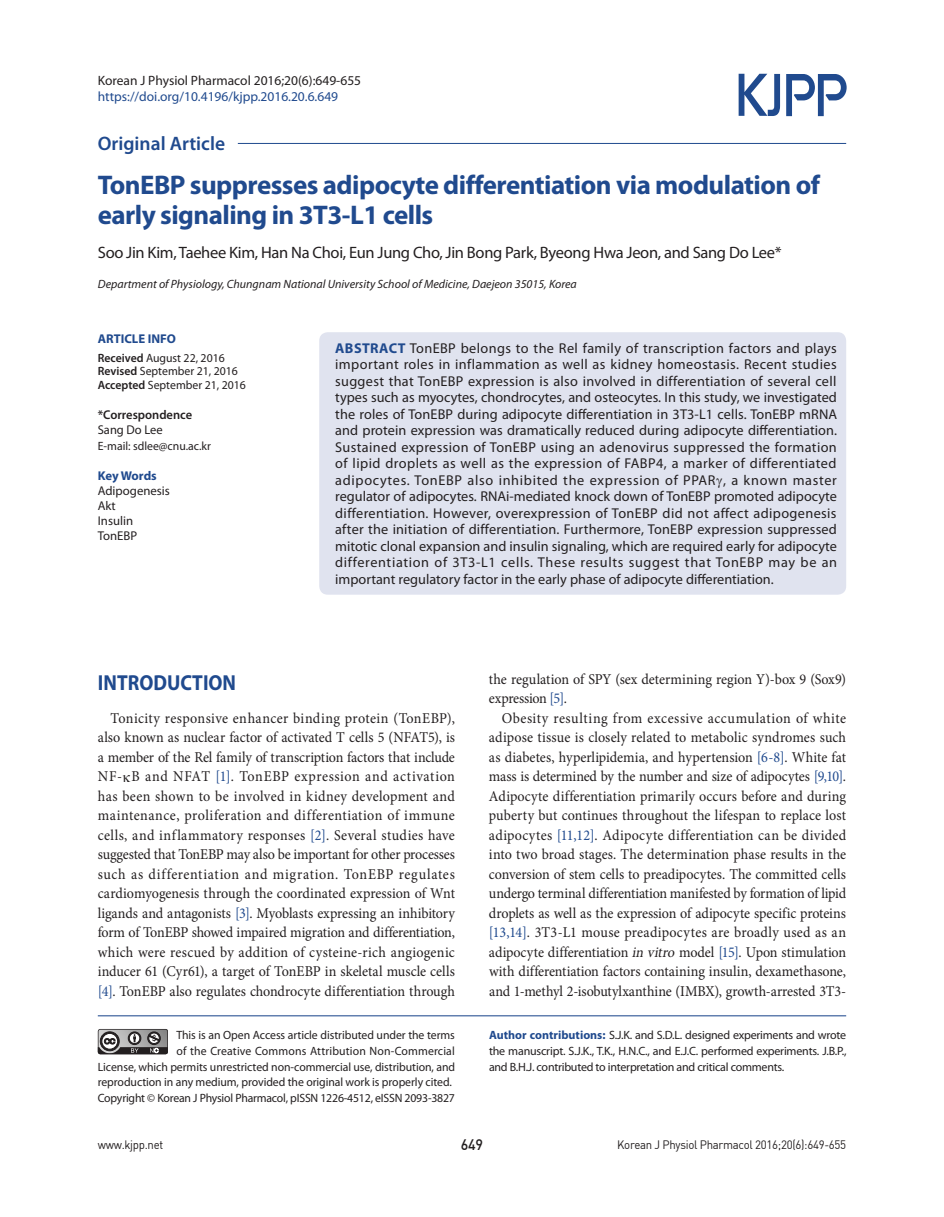
<style>
.page{position:relative;width:944px;height:1217px;background:#fff}
.page>*{position:absolute;margin:0;border:0;box-sizing:border-box;transform-origin:0 0}
.t1{font:700 27px/30px "Myriad Pro";letter-spacing:-.02em;color:#204a8e}
.t2{font:700 21.75px "Myriad Pro";color:#204a8e;scale:.9 1}
.t3{font:600 19.5px "Myriad Pro";color:#204a8e}
.t4{font:16.5px "Myriad Pro";letter-spacing:-.02em;color:#231f20}
.t5{font:15px/19.5px "Minion Pro";color:#231f20;text-align:justify;scale:.94 1}
.t6{font:15px "Minion Pro";letter-spacing:.02em;color:#231f20;scale:.94 1}
.t7{font:15px "Minion Pro";letter-spacing:-.02em;color:#231f20;scale:.94 1}
.t8{font:15px "Minion Pro";letter-spacing:.035em;color:#231f20;scale:.94 1}
.t9{font:15px "Dinmed";color:#231f20;scale:.95 1}
.t10{font:14.25px/16.5px "Myriad Pro";color:#231f20;text-align:justify}
.t11{font:13.5px/16.2px "Myriad Pro";color:#204a8e}
.t12{font:12.75px/15px "Myriad Pro";color:#231f20}
.t13{font:600 12.75px/15.8px "Myriad Pro";color:#231f20}
.t14{font:700 12.75px "Myriad Pro";color:#204a8e}
.t15{font:12px/15.8px "Myriad Pro";letter-spacing:-.005em;color:#231f20;text-align:justify}
.t16{font:italic 12px "Myriad Pro";color:#231f20}
.t17{font:12px "Dinreg";letter-spacing:-.025em;color:#231f20;scale:.95 1}
.s1{color:#231f20}
.s2{font-weight:600}
.s3{font-weight:400}
.s4{font-weight:700;color:#204a8e}
.s5{color:#204a8e}
.s6{font-style:italic}
</style>
<div class="page">
<hr style="left:98px;top:1015px;width:748px;height:1px;background:#204a8e">
<svg style="left:98px;top:1029px;width:70px;height:24px;background:#7c7b7b"></svg>
<hr style="left:238px;top:143px;width:608px;height:1px;background:#204a8e">
<svg style="left:739px;top:74px;width:108px;height:42px"></svg>
<div style="left:319px;top:332px;width:527px;height:262px;background:#e0e3ef;border-radius:9px"></div>
<p class="t11" style="left:98px;top:72px;width:265px"><span class="s1">Korean J Physiol Pharmacol 2016;20(6):649-655 </span>https://doi.org/10.4196/kjpp.2016.20.6.649</p>
<p class="t3" style="left:98px;top:131px;width:129px">Original Article</p>
<p class="t1" style="left:98px;top:168px;width:724px">TonEBP suppresses adipocyte differentiation via modulation of early signaling in 3T3-L1 cells</p>
<p class="t4" style="left:98px;top:242px;width:685px">Soo Jin Kim, Taehee Kim, Han Na Choi, Eun Jung Cho, Jin Bong Park, Byeong Hwa Jeon, and Sang Do Lee*</p>
<p class="t16" style="left:98px;top:276px;width:480px">Department of Physiology, Chungnam National University School of Medicine, Daejeon 35015, Korea</p>
<p class="t14" style="left:98px;top:330px;width:80px">ARTICLE INFO</p>
<p class="t15" style="left:98px;top:351px;width:150px;line-height:13.5px;text-align:left"><span class="s2">Received</span> August 22, 2016<br><span class="s2">Revised</span> September 21, 2016<br><span class="s2">Accepted</span> September 21, 2016</p>
<p class="t13" style="left:98px;top:406px;width:96px">*Correspondence<br><span class="s3">Sang Do Lee</span></p>
<p class="t15" style="left:98px;top:437px;width:115px">E-mail: sdlee@cnu.ac.kr</p>
<p class="t12" style="left:98px;top:468px;width:74px"><span class="s4">Key Words<br></span>Adipogenesis<br>Akt<br>Insulin<br>TonEBP</p>
<p class="t10" style="left:335px;top:339px;width:504px"><span class="s4">ABSTRACT</span> TonEBP belongs to the Rel family of transcription factors and plays important roles in inflammation as well as kidney homeostasis. Recent studies suggest that TonEBP expression is also involved in differentiation of several cell types such as myocytes, chondrocytes, and osteocytes. In this study, we investigated the roles of TonEBP during adipocyte differentiation in 3T3-L1 cells. TonEBP mRNA and protein expression was dramatically reduced during adipocyte differentiation.<br>Sustained expression of TonEBP using an adenovirus suppressed the formation of lipid droplets as well as the expression of FABP4, a marker of differentiated adipocytes. TonEBP also inhibited the expression of PPAR , a known master regulator of adipocytes. RNAi-mediated knock down of TonEBP promoted adipocyte differentiation. However, overexpression of TonEBP did not affect adipogenesis after the initiation of differentiation. Furthermore, TonEBP expression suppressed mitotic clonal expansion and insulin signaling, which are required early for adipocyte differentiation of 3T3-L1 cells. These results suggest that TonEBP may be an important regulatory factor in the early phase of adipocyte differentiation.</p>
<p class="t2" style="left:98px;top:667px;width:21px">Introduction</p>
<p class="t5" style="left:98px;top:709px;width:382px;text-indent:13px">Tonicity responsive enhancer binding protein (TonEBP), also known as nuclear factor of activated T cells 5 (NFAT5), is a member of the Rel family of transcription factors that include NF- B and NFAT <span class="s5">[1]</span>. TonEBP expression and activation has been shown to be involved in kidney development and maintenance, proliferation and differentiation of immune cells, and inflammatory responses <span class="s5">[2]</span>. Several studies have suggested that TonEBP may also be important for other processes such as differentiation and migration. TonEBP regulates cardiomyogenesis through the coordinated expression of Wnt ligands and antagonists <span class="s5">[3]</span>. Myoblasts expressing an inhibitory form of TonEBP showed impaired migration and differentiation, which were rescued by addition of cysteine-rich angiogenic inducer 61 (Cyr61), a target of TonEBP in skeletal muscle cells <span class="s5">[4]</span>. TonEBP also regulates chondrocyte differentiation through</p>
<p class="t15" style="left:98px;top:1026px;width:359px;text-align:right">This is an Open Access article distributed under the terms<br>of the Creative Commons Attribution Non-Commercial<br>License, which permits unrestricted non-commercial use, distribution, and reproduction in any medium, provided the original work is properly cited.<br>Copyright © Korean J Physiol Pharmacol, pISSN 1226-4512, eISSN 2093-3827</p>
<p class="t5" style="left:489px;top:670px;width:381px">the regulation of SPY (sex determining region Y)-box 9 (Sox9)</p>
<p class="t7" style="left:489px;top:692px;width:84px">expression <span class="s5">[5]</span>.</p>
<p class="t8" style="left:502px;top:711px;width:368px">Obesity resulting from excessive accumulation of white</p>
<p class="t5" style="left:489px;top:728px;width:381px">adipose tissue is closely related to metabolic syndromes such</p>
<p class="t5" style="left:489px;top:748px;width:381px">as diabetes, hyperlipidemia, and hypertension <span class="s5">[6-8]</span>. White fat</p>
<p class="t5" style="left:489px;top:767px;width:381px">mass is determined by the number and size of adipocytes <span class="s5">[9,10]</span>.</p>
<p class="t5" style="left:489px;top:787px;width:381px">Adipocyte differentiation primarily occurs before and during</p>
<p class="t5" style="left:489px;top:806px;width:381px">puberty but continues throughout the lifespan to replace lost</p>
<p class="t6" style="left:489px;top:828px;width:381px">adipocytes <span class="s5">[11,12]</span>. Adipocyte differentiation can be divided</p>
<p class="t5" style="left:489px;top:845px;width:382px">into two broad stages. The determination phase results in the</p>
<p class="t5" style="left:489px;top:865px;width:381px">conversion of stem cells to preadipocytes. The committed cells</p>
<p class="t7" style="left:489px;top:887px;width:381px">undergo terminal differentiation manifested by formation of lipid</p>
<p class="t5" style="left:489px;top:904px;width:381px">droplets as well as the expression of adipocyte specific proteins</p>
<p class="t6" style="left:489px;top:926px;width:381px"><span class="s5">[13,14]</span>. 3T3-L1 mouse preadipocytes are broadly used as an</p>
<p class="t5" style="left:489px;top:943px;width:381px">adipocyte differentiation <span class="s6">in vitro</span> model <span class="s5">[15]</span>. Upon stimulation</p>
<p class="t5" style="left:489px;top:962px;width:381px">with differentiation factors containing insulin, dexamethasone,</p>
<p class="t5" style="left:489px;top:982px;width:381px">and 1-methyl 2-isobutylxanthine (IMBX), growth-arrested 3T3-</p>
<p class="t15" style="left:489px;top:1026px;width:359px"><span class="s4">Author contributions:</span> S.J.K. and S.D.L. designed experiments and wrote the manuscript. S.J.K., T.K., H.N.C., and E.J.C. performed experiments. J.B.P., and B.H.J. contributed to interpretation and critical comments.</p>
<p class="t17" style="left:98px;top:1136px;width:70px">www.kjpp.net</p>
<p class="t9" style="left:461px;top:1135px;width:25px">649</p>
<p class="t17" style="left:617px;top:1136px;width:243px">Korean J Physiol Pharmacol 2016;20(6):649-655</p>
</div>
